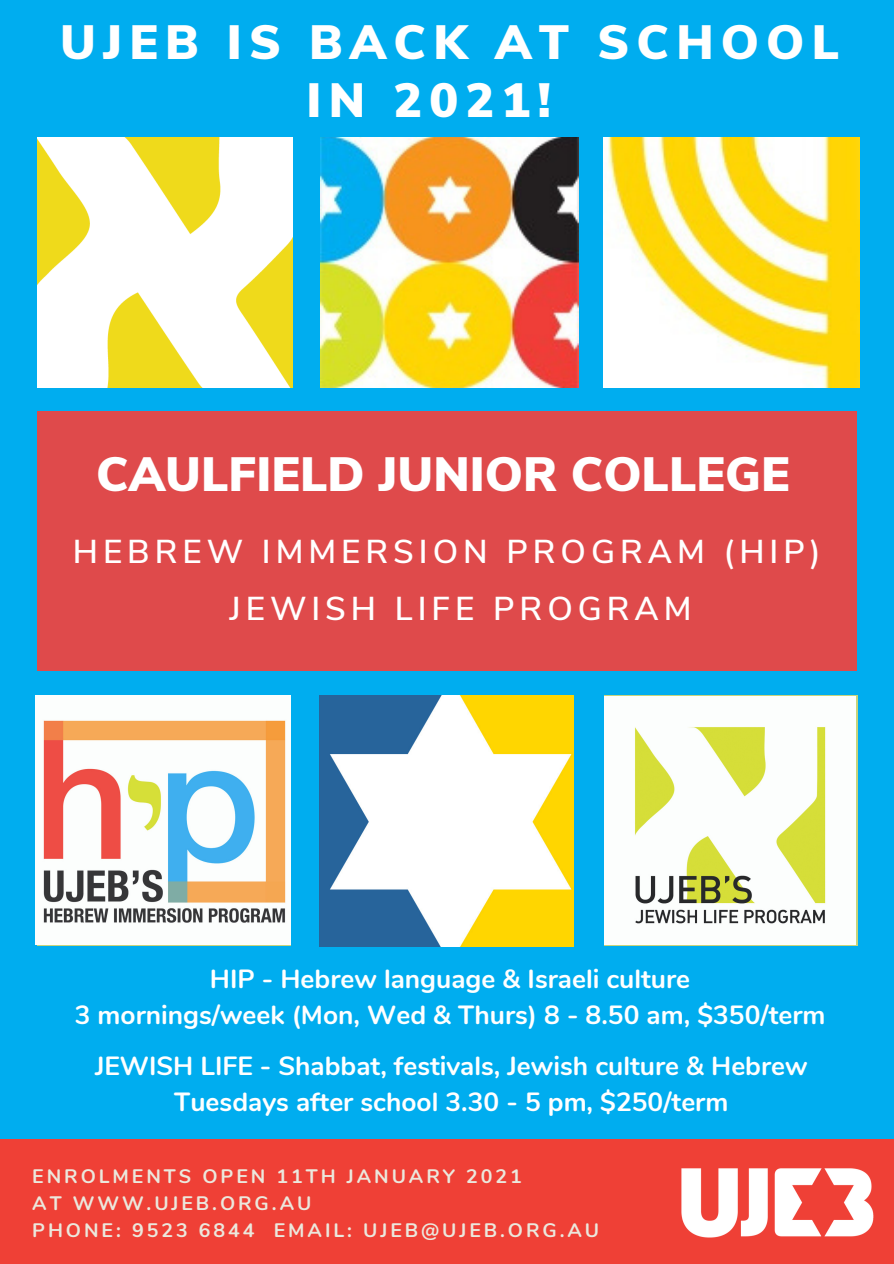
<style>
.page{position:relative;width:894px;height:1264px;background:#fff}
.page>*{position:absolute;margin:0;border:0;box-sizing:border-box;transform-origin:0 0}
.t1{font:900 48px/57.4px "Nunito Sans";letter-spacing:.15em;color:#fff}
.t2{font:900 48px "Nunito Sans";color:#fff}
.t3{font:600 33px "Nunito Sans";letter-spacing:.15em;color:#fff}
.t4{font:700 26.25px "Nunito";color:#fff}
.t5{font:700 19.5px "Nunito";letter-spacing:.15em;color:#ebe8dd}
</style>
<div class="page">
<div style="left:0;top:0;width:893px;height:1263px;background:#00adef"></div>
<div style="left:37px;top:411px;width:819px;height:259px;background:#df4a4b"></div>
<div style="left:0;top:1139px;width:893px;height:124px;background:#ef4036"></div>
<img style="left:603px;top:138px;width:255px;height:250px">
<img style="left:37px;top:138px;width:255px;height:250px">
<img style="left:36px;top:695px;width:254px;height:249px">
<img style="left:604px;top:696px;width:251px;height:249px">
<img style="left:320px;top:138px;width:258px;height:250px">
<img style="left:319px;top:695px;width:254px;height:251px">
<img style="left:681px;top:1168px;width:193px;height:70px">
<p class="t1" style="left:306px;top:15px;width:534px;text-indent:-246px">UJEB IS BACK AT SCHOOL<br>IN 2021!</p>
<p class="t2" style="left:96px;top:442px;width:695px">CAULFIELD JUNIOR COLLEGE</p>
<p class="t3" style="left:73px;top:529px;width:749px">HEBREW IMMERSION PROGRAM (HIP)</p>
<p class="t3" style="left:229px;top:586px;width:463px">JEWISH LIFE PROGRAM</p>
<p class="t4" style="left:210px;top:961px;width:481px">HIP - Hebrew language &amp; Israeli culture</p>
<p class="t4" style="left:75px;top:997px;width:752px">3 mornings/week (Mon, Wed &amp; Thurs) 8 - 8.50 am, $350/term</p>
<p class="t4" style="left:95px;top:1047px;width:714px">JEWISH LIFE - Shabbat, festivals, Jewish culture &amp; Hebrew</p>
<p class="t4" style="left:174px;top:1083px;width:555px">Tuesdays after school 3.30 - 5 pm, $250/term</p>
<p class="t5" style="left:32px;top:1163px;width:491px">ENROLMENTS OPEN 11TH JANUARY 2021</p>
<p class="t5" style="left:32px;top:1190px;width:280px">AT WWW.UJEB.ORG.AU</p>
<p class="t5" style="left:32px;top:1217px;width:568px">PHONE: 9523 6844 EMAIL: UJEB@UJEB.ORG.AU</p>
</div>
